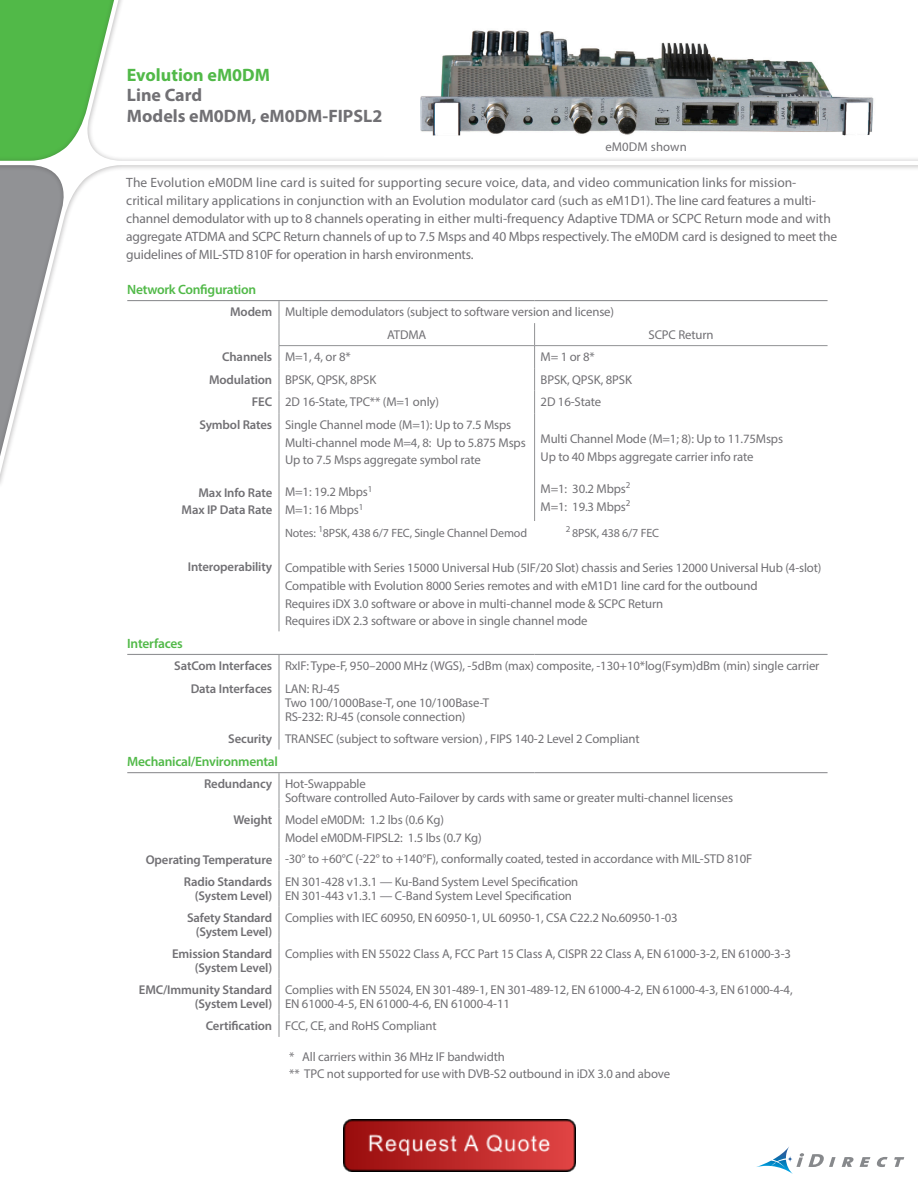
<style>
.page{position:relative;width:918px;height:1188px;background:#fff}
.page>*{position:absolute;margin:0;border:0;box-sizing:border-box;transform-origin:0 0}
.Header_-_Product_Ser{font:700 18px "Myriad Pro";color:#717074}
.Header_-_Product_Ser-2{font:700 18px/20.4px "Myriad Pro";color:#51b948}
.Body_Copy{font:13.5px/18px "Myriad Pro";letter-spacing:-.005em;color:#717074}
.Specs_-_Section_Head{font:600 13.5px "Myriad Pro";letter-spacing:-.02em;color:#51b948}
.Specs_-_Body{font:12.75px/14.2px "Myriad Pro";letter-spacing:-.01em;color:#717074}
.Specs_-_Subhead{font:600 12.75px/13.5px "Myriad Pro";letter-spacing:-.01em;color:#717074;text-align:right}
.Body_Copy-2{font:12.75px "Myriad Pro";letter-spacing:.01em;color:#717074}
.Specs_-_Body-2{font:12px "Myriad Pro";letter-spacing:-.01em;color:#717074}
.s1{color:#717074}
</style>
<div class="page">
<svg style="left:0;top:0;width:918px;height:483px"></svg>
<hr style="left:127px;top:300px;width:152px;height:1px;background:#919295">
<hr style="left:127px;top:654px;width:152px;height:1px;background:#919295">
<hr style="left:127px;top:772px;width:152px;height:1px;background:#919295">
<hr style="left:279px;top:345px;width:256px;height:1px;background:#919295">
<hr style="left:535px;top:345px;width:293px;height:1px;background:#919295">
<svg style="left:534px;top:323px;width:1px;height:90px"></svg>
<hr style="left:279px;top:413px;width:1px;height:108px;background:#919295">
<hr style="left:534px;top:413px;width:1px;height:108px;background:#919295">
<hr style="left:279px;top:521px;width:1px;height:110px;background:#919295">
<hr style="left:279px;top:300px;width:256px;height:1px;background:#919295">
<hr style="left:535px;top:300px;width:293px;height:1px;background:#919295">
<svg style="left:279px;top:655px;width:1px;height:22px"></svg>
<hr style="left:279px;top:677px;width:1px;height:50px;background:#919295">
<svg style="left:279px;top:727px;width:1px;height:23px"></svg>
<hr style="left:279px;top:654px;width:256px;height:1px;background:#919295">
<hr style="left:535px;top:654px;width:293px;height:1px;background:#919295">
<hr style="left:279px;top:773px;width:1px;height:35px;background:#919295">
<hr style="left:279px;top:808px;width:1px;height:40px;background:#919295">
<svg style="left:279px;top:848px;width:1px;height:22px"></svg>
<hr style="left:279px;top:870px;width:1px;height:36px;background:#919295">
<hr style="left:279px;top:906px;width:1px;height:36px;background:#919295">
<hr style="left:279px;top:942px;width:1px;height:36px;background:#919295">
<hr style="left:279px;top:978px;width:1px;height:36px;background:#919295">
<svg style="left:279px;top:1014px;width:1px;height:23px"></svg>
<hr style="left:279px;top:772px;width:256px;height:1px;background:#919295">
<hr style="left:535px;top:772px;width:293px;height:1px;background:#919295">
<svg style="left:279px;top:301px;width:1px;height:112px"></svg>
<img style="left:385px;top:8px;width:524px;height:149px">
<img style="left:343px;top:1120px;width:232px;height:52px">
<svg style="left:756px;top:1147px;width:148px;height:27px"></svg>
<p class="Header_-_Product_Ser-2" style="left:127px;top:64px;width:145px">Evolution eM0DM<br><span class="s1">Line Card</span></p>
<p class="Header_-_Product_Ser" style="left:127px;top:104px;width:257px">Models eM0DM, eM0DM-FIPSL2</p>
<p class="Body_Copy-2" style="left:605px;top:138px;width:83px">eM0DM shown</p>
<p class="Body_Copy" style="left:126px;top:173px;width:712px">The Evolution eM0DM line card is suited for supporting secure voice, data, and video communication links for mission-<br>critical military applications in conjunction with an Evolution modulator card (such as eM1D1). The line card features a multi&shy;channel demodulator with up to 8 channels operating in either multi-frequency Adaptive TDMA or SCPC Return mode and with aggregate ATDMA and SCPC Return channels of up to 7.5 Msps and 40 Mbps respectively. The eM0DM card is designed to meet the guidelines of MIL-STD 810F for operation in harsh environments.</p>
<p class="Specs_-_Section_Head" style="left:127px;top:281px;width:130px">Network Configuration</p>
<p class="Specs_-_Subhead" style="left:230px;top:305px;width:44px">Modem</p>
<p class="Specs_-_Body" style="left:285px;top:305px;width:331px">Multiple demodulators (subject to software version and license)</p>
<p class="Specs_-_Body" style="left:387px;top:327px;width:41px">ATDMA</p>
<p class="Specs_-_Body" style="left:649px;top:327px;width:67px">SCPC Return</p>
<p class="Specs_-_Subhead" style="left:222px;top:350px;width:52px">Channels</p>
<p class="Specs_-_Body" style="left:285px;top:350px;width:67px">M=1, 4, or 8*</p>
<p class="Specs_-_Body" style="left:541px;top:350px;width:56px">M= 1 or 8*</p>
<p class="Specs_-_Subhead" style="left:209px;top:373px;width:65px">Modulation</p>
<p class="Specs_-_Body" style="left:285px;top:372px;width:93px">BPSK, QPSK, 8PSK</p>
<p class="Specs_-_Body" style="left:541px;top:372px;width:93px">BPSK, QPSK, 8PSK</p>
<p class="Specs_-_Subhead" style="left:252px;top:395px;width:22px">FEC</p>
<p class="Specs_-_Body" style="left:285px;top:395px;width:156px">2D 16-State, TPC** (M=1 only)</p>
<p class="Specs_-_Body" style="left:541px;top:395px;width:62px">2D 16-State</p>
<p class="Specs_-_Subhead" style="left:199px;top:418px;width:74px">Symbol Rates</p>
<p class="Specs_-_Body" style="left:285px;top:417px;width:228px">Single Channel mode (M=1): Up to 7.5 Msps</p>
<p class="Specs_-_Body" style="left:285px;top:435px;width:242px">Multi-channel mode M=4, 8: Up to 5.875 Msps</p>
<p class="Specs_-_Body" style="left:285px;top:453px;width:197px">Up to 7.5 Msps aggregate symbol rate</p>
<p class="Specs_-_Body" style="left:285px;top:485px;width:89px">M=1: 19.2 Mbps<sup>1</sup></p>
<p class="Specs_-_Body" style="left:285px;top:502px;width:80px">M=1: 16 Mbps<sup>1</sup></p>
<p class="Specs_-_Body" style="left:541px;top:431px;width:244px">Multi Channel Mode (M=1; 8): Up to 11.75Msps</p>
<p class="Specs_-_Body" style="left:541px;top:449px;width:215px">Up to 40 Mbps aggregate carrier info rate</p>
<p class="Specs_-_Body" style="left:541px;top:481px;width:91px">M=1: 30.2 Mbps<sup>2</sup></p>
<p class="Specs_-_Body" style="left:541px;top:499px;width:91px">M=1: 19.3 Mbps<sup>2</sup></p>
<p class="Specs_-_Subhead" style="left:199px;top:485px;width:75px">Max Info Rate</p>
<p class="Specs_-_Subhead" style="left:182px;top:503px;width:92px">Max IP Data Rate</p>
<p class="Specs_-_Subhead" style="left:188px;top:559px;width:86px">Interoperability</p>
<p class="Specs_-_Body-2" style="left:285px;top:525px;width:244px">Notes: <sup>1</sup>8PSK, 438 6/7 FEC, Single Channel Demod</p>
<p class="Specs_-_Body-2" style="left:566px;top:525px;width:95px"><sup>2</sup> 8PSK, 438 6/7 FEC</p>
<p class="Specs_-_Body" style="left:285px;top:560px;width:538px">Compatible with Series 15000 Universal Hub (5IF/20 Slot) chassis and Series 12000 Universal Hub (4-slot)</p>
<p class="Specs_-_Body" style="left:285px;top:578px;width:474px">Compatible with Evolution 8000 Series remotes and with eM1D1 line card for the outbound</p>
<p class="Specs_-_Body" style="left:285px;top:596px;width:380px">Requires iDX 3.0 software or above in multi-channel mode &amp; SCPC Return</p>
<p class="Specs_-_Body" style="left:285px;top:614px;width:304px">Requires iDX 2.3 software or above in single channel mode</p>
<p class="Specs_-_Section_Head" style="left:127px;top:635px;width:57px">Interfaces</p>
<p class="Specs_-_Subhead" style="left:174px;top:659px;width:100px">SatCom Interfaces</p>
<p class="Specs_-_Body" style="left:285px;top:658px;width:536px">RxIF: Type-F, 950–2000 MHz (WGS), -5dBm (max) composite, -130+10*log(Fsym)dBm (min) single carrier</p>
<p class="Specs_-_Subhead" style="left:191px;top:681px;width:83px">Data Interfaces</p>
<p class="Specs_-_Body" style="left:285px;top:681px;width:206px">LAN: RJ-45<br>Two 100/1000Base-T, one 10/100Base-T<br>RS-232: RJ-45 (console connection)</p>
<p class="Specs_-_Subhead" style="left:228px;top:731px;width:46px">Security</p>
<p class="Specs_-_Body" style="left:285px;top:731px;width:356px">TRANSEC (subject to software version) , FIPS 140-2 Level 2 Compliant</p>
<p class="Specs_-_Section_Head" style="left:127px;top:753px;width:152px">Mechanical/Environmental</p>
<p class="Specs_-_Subhead" style="left:204px;top:777px;width:70px">Redundancy</p>
<p class="Specs_-_Body" style="left:285px;top:777px;width:450px">Hot-Swappable<br>Software controlled Auto-Failover by cards with same or greater multi-channel licenses</p>
<p class="Specs_-_Subhead" style="left:233px;top:813px;width:40px">Weight</p>
<p class="Specs_-_Body" style="left:285px;top:812px;width:160px">Model eM0DM: 1.2 lbs (0.6 Kg)</p>
<p class="Specs_-_Body" style="left:285px;top:830px;width:198px">Model eM0DM-FIPSL2: 1.5 lbs (0.7 Kg)</p>
<p class="Specs_-_Subhead" style="left:146px;top:852px;width:128px">Operating Temperature</p>
<p class="Specs_-_Body" style="left:285px;top:852px;width:469px">-30° to +60°C (-22° to +140°F), conformally coated, tested in accordance with MIL-STD 810F</p>
<p class="Specs_-_Subhead" style="left:184px;top:875px;width:90px">Radio Standards (System Level)</p>
<p class="Specs_-_Body" style="left:285px;top:874px;width:295px">EN 301-428 v1.3.1 — Ku-Band System Level Specification<br>EN 301-443 v1.3.1 — C-Band System Level Specification</p>
<p class="Specs_-_Subhead" style="left:187px;top:911px;width:87px">Safety Standard (System Level)</p>
<p class="Specs_-_Body" style="left:285px;top:910px;width:394px">Complies with IEC 60950, EN 60950-1, UL 60950-1, CSA C22.2 No.60950-1-03</p>
<p class="Specs_-_Subhead" style="left:172px;top:947px;width:102px">Emission Standard (System Level)</p>
<p class="Specs_-_Body" style="left:285px;top:946px;width:508px">Complies with EN 55022 Class A, FCC Part 15 Class A, CISPR 22 Class A, EN 61000-3-2, EN 61000-3-3</p>
<p class="Specs_-_Subhead" style="left:139px;top:983px;width:135px">EMC/Immunity Standard (System Level)</p>
<p class="Specs_-_Body" style="left:285px;top:982px;width:509px">Complies with EN 55024, EN 301-489-1, EN 301-489-12, EN 61000-4-2, EN 61000-4-3, EN 61000-4-4,<br>EN 61000-4-5, EN 61000-4-6, EN 61000-4-11</p>
<p class="Specs_-_Subhead" style="left:206px;top:1019px;width:68px">Certification</p>
<p class="Specs_-_Body" style="left:285px;top:1018px;width:153px">FCC, CE, and RoHS Compliant</p>
<p class="Specs_-_Body" style="left:289px;top:1050px;width:217px">* All carriers within 36 MHz IF bandwidth</p>
<p class="Specs_-_Body" style="left:289px;top:1067px;width:382px">** TPC not supported for use with DVB-S2 outbound in iDX 3.0 and above</p>
</div>
